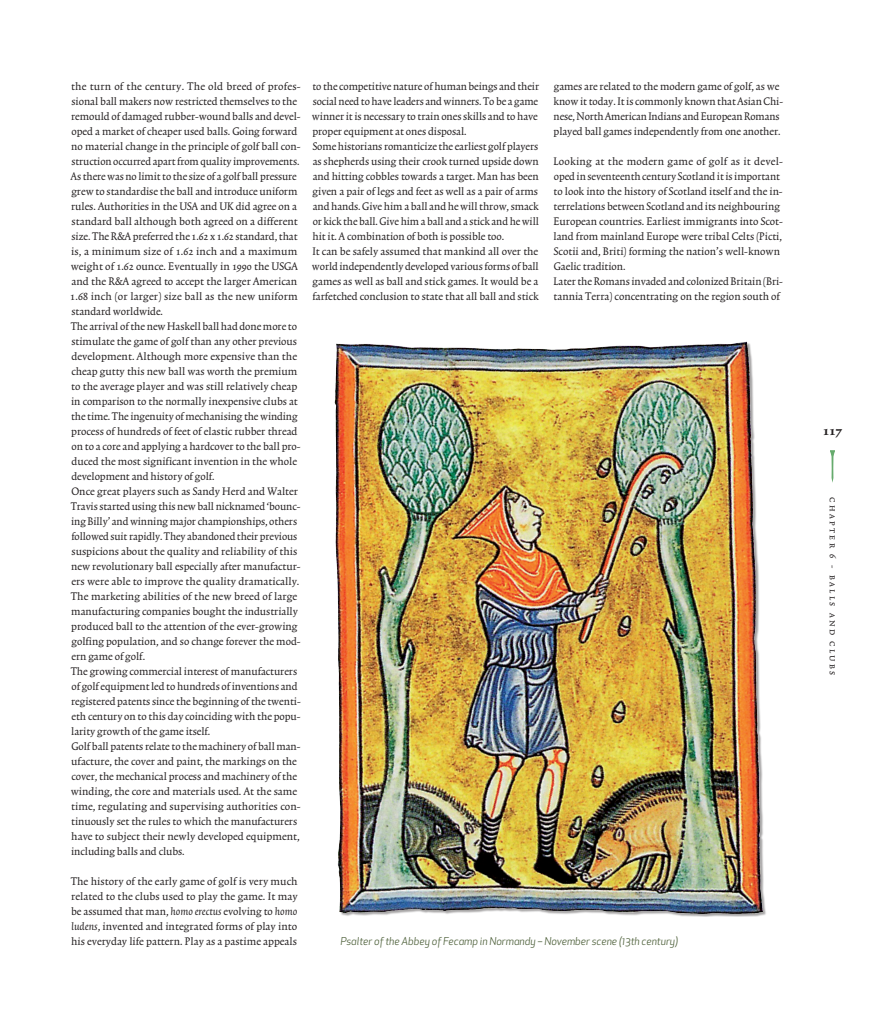
<style>
.page{position:relative;width:869px;height:1028px;background:#fff}
.page>*{position:absolute;margin:0;border:0;box-sizing:border-box;transform-origin:0 0}
.t1{font:700 15px "Trinite No 1";color:#231f20}
.t2{font:13px/15px "Trinite No 1 Rom Con";color:#231f20}
.t3{font:11.25px "Trinite No 1 Rom Con Exp";letter-spacing:.2em;color:#231f20}
.t4{font:italic 10.62px "Apex New";letter-spacing:-.005em;color:#52643f}
.s1{font-family:"Trinite No 1";font-style:italic}
</style>
<div class="page">
<img style="left:334px;top:341px;width:432px;height:576px">
<svg style="left:830px;top:450px;width:4px;height:33px"></svg>
<p class="t2" style="left:70px;top:80px;width:232px">the turn of the century. The old breed of profes&shy;sional ball makers now restricted themselves to the remould of damaged rubber-wound balls and devel&shy;oped a market of cheaper used balls. Going forward no material change in the principle of golf ball con&shy;struction occurred apart from quality improvements.<br>As there was no limit to the size of a golf ball pressure grew to standardise the ball and introduce uniform rules. Authorities in the USA and UK did agree on a standard ball although both agreed on a different size. The R&amp;A preferred the 1.62 x 1.62 standard, that is, a minimum size of 1.62 inch and a maximum weight of 1.62 ounce. Eventually in 1990 the USGA and the R&amp;A agreed to accept the larger American 1.68 inch (or larger) size ball as the new uniform standard worldwide.<br>The arrival of the new Haskell ball had done more to stimulate the game of golf than any other previous development. Although more expensive than the cheap gutty this new ball was worth the premium to the average player and was still relatively cheap in comparison to the normally inexpensive clubs at the time. The ingenuity of mechanising the winding process of hundreds of feet of elastic rubber thread on to a core and applying a hardcover to the ball pro&shy;duced the most significant invention in the whole development and history of golf.<br>Once great players such as Sandy Herd and Walter Travis started using this new ball nicknamed ‘bounc&shy;ing Billy’ and winning major championships, others followed suit rapidly. They abandoned their previous suspicions about the quality and reliability of this new revolutionary ball especially after manufactur&shy;ers were able to improve the quality dramatically.<br>The marketing abilities of the new breed of large manufacturing companies bought the industrially produced ball to the attention of the ever-growing golfing population, and so change forever the mod&shy;ern game of golf.<br>The growing commercial interest of manufacturers of golf equipment led to hundreds of inventions and registered patents since the beginning of the twenti&shy;eth century on to this day coinciding with the popu&shy;larity growth of the game itself.<br>Golf ball patents relate to the machinery of ball man&shy;ufacture, the cover and paint, the markings on the cover, the mechanical process and machinery of the winding, the core and materials used. At the same time, regulating and supervising authorities con&shy;tinuously set the rules to which the manufacturers have to subject their newly developed equipment, including balls and clubs.</p>
<p class="t2" style="left:71px;top:875px;width:228px;text-align:justify">The history of the early game of golf is very much related to the clubs used to play the game. It may be assumed that man, <span class="s1">homo erectus</span> evolving to <span class="s1">homo ludens</span>, invented and integrated forms of play into his everyday life pattern. Play as a pastime appeals</p>
<p class="t2" style="left:312px;top:80px;width:228px">to the competitive nature of human beings and their social need to have leaders and winners. To be a game winner it is necessary to train ones skills and to have proper equipment at ones disposal.<br>Some historians romanticize the earliest golf players as shepherds using their crook turned upside down and hitting cobbles towards a target. Man has been given a pair of legs and feet as well as a pair of arms and hands. Give him a ball and he will throw, smack or kick the ball. Give him a ball and a stick and he will hit it. A combination of both is possible too.<br>It can be safely assumed that mankind all over the world independently developed various forms of ball games as well as ball and stick games. It would be a farfetched conclusion to state that all ball and stick</p>
<p class="t2" style="left:553px;top:80px;width:231px">games are related to the modern game of golf, as we know it today. It is commonly known that Asian Chi&shy;nese, North American Indians and European Romans played ball games independently from one another.</p>
<p class="t2" style="left:553px;top:155px;width:231px">Looking at the modern game of golf as it devel&shy;oped in seventeenth century Scotland it is important to look into the history of Scotland itself and the in&shy;terrelations between Scotland and its neighbouring European countries. Earliest immigrants into Scot&shy;land from mainland Europe were tribal Celts (Picti, Scotii and, Briti) forming the nation’s well-known Gaelic tradition.<br>Later the Romans invaded and colonized Britain (Bri&shy;tannia Terra) concentrating on the region south of</p>
<p class="t4" style="left:340px;top:934px;width:339px">Psalter of the Abbey of Fecamp in Normandy – November scene (13th century)</p>
<p class="t1" style="left:822px;top:424px;width:21px">117</p>
<p class="t3" style="left:837px;top:497px;width:179px;rotate:90deg">chapter 6 - balls and clubs</p>
</div>
